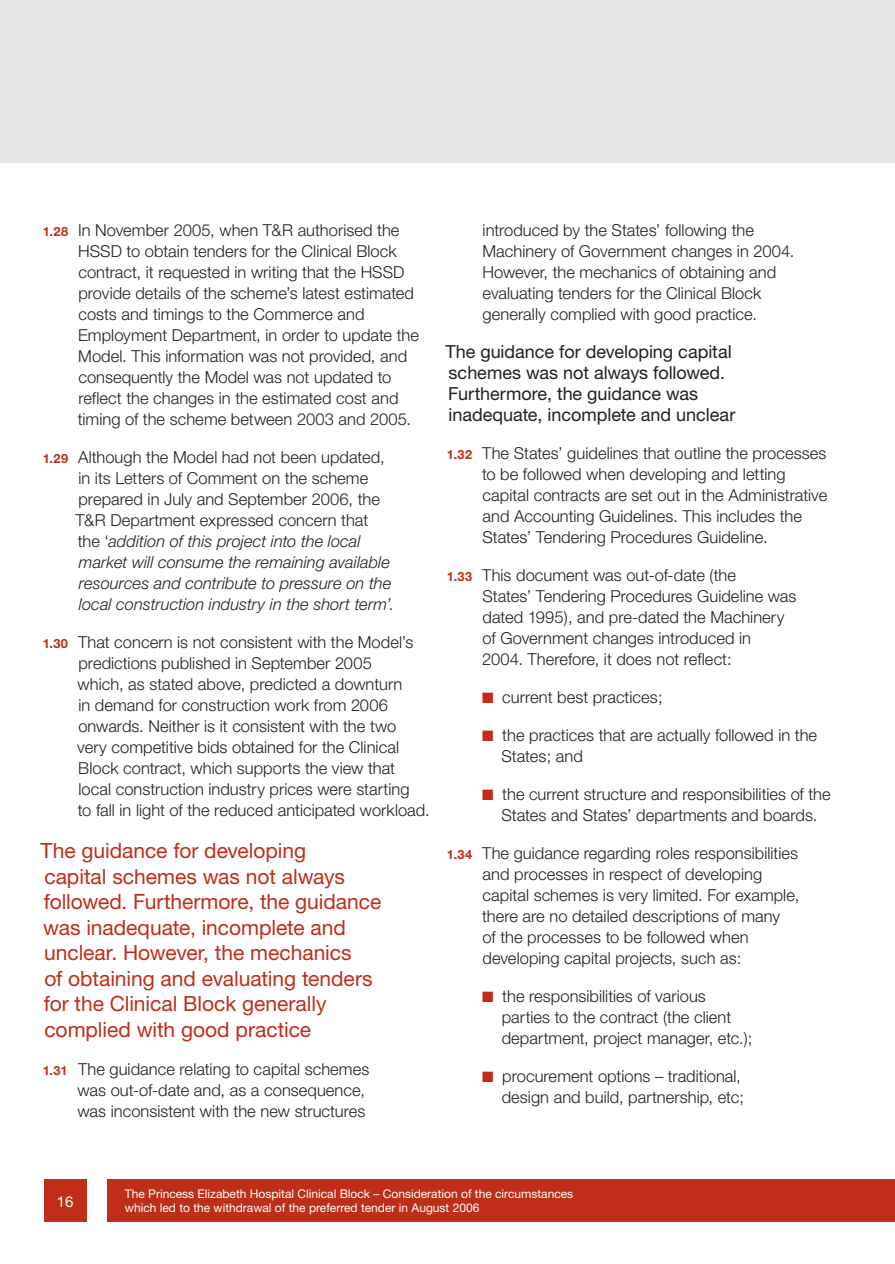
<style>
.page{position:relative;width:895px;height:1264px;background:#fff}
.page>*{position:absolute;margin:0;border:0;box-sizing:border-box;transform-origin:0 0}
.t1{font:21px/25.5px "Helvetica Neue";letter-spacing:-.005em;color:#c02d19}
.t2{font:18px/21px "Helvetica Neue";color:#231f20}
.t3{font:300 16.5px/21px "Helvetica Neue";color:#231f20}
.t4{font:italic 300 16.5px/21px "Helvetica Neue";color:#231f20}
.t5{font:15px "Zapf Dingbats ITC";color:#c02d19}
.t6{font:15px "Helvetica Neue";color:#fff}
.t7{font:12px/14.4px "Helvetica Neue";color:#fff}
.s1{font-weight:700;font-size:12.75px;color:#c02d19}
.s2{font-weight:700;font-style:normal;font-size:12.75px;color:#c02d19}
.s3{font-style:normal}
</style>
<div class="page">
<div style="left:0;top:0;width:894px;height:163px;background:#e6e7e9"></div>
<div style="left:44px;top:1179px;width:43px;height:43px;background:#c02d19"></div>
<div style="left:108px;top:1179px;width:786px;height:43px;background:#c02d19"></div>
<p class="t3" style="left:78px;top:219px;width:342px;text-indent:-35px"><span class="s1">1.28</span> In November 2005, when T&amp;R authorised the HSSD to obtain tenders for the Clinical Block contract, it requested in writing that the HSSD provide details of the scheme’s latest estimated costs and timings to the Commerce and Employment Department, in order to update the Model. This information was not provided, and consequently the Model was not updated to reflect the changes in the estimated cost and timing of the scheme between 2003 and 2005.</p>
<p class="t4" style="left:75px;top:446px;width:320px;text-indent:-33px"><span class="s2">1.29</span> <span class="s3">Although the Model had not been updated, in its Letters of Comment on the scheme prepared in July and September 2006, the T&amp;R Department expressed concern that the ‘</span>addition of this project into the local market will consume the remaining available resources and contribute to pressure on the local construction industry in the short term’.</p>
<p class="t3" style="left:77px;top:631px;width:354px;text-indent:-35px"><span class="s1">1.30</span> That concern is not consistent with the Model’s predictions published in September 2005<br>which, as stated above, predicted a downturn<br>in demand for construction work from 2006 onwards. Neither is it consistent with the two<br>very competitive bids obtained for the Clinical Block contract, which supports the view that local construction industry prices were starting<br>to fall in light of the reduced anticipated workload.</p>
<p class="t1" style="left:41px;top:838px;width:342px">The guidance for developing<br>capital schemes was not always followed. Furthermore, the guidance was inadequate, incomplete and unclear. However, the mechanics<br>of obtaining and evaluating tenders for the Clinical Block generally complied with good practice</p>
<p class="t3" style="left:78px;top:1058px;width:293px;text-indent:-35px"><span class="s1">1.31</span> The guidance relating to capital schemes was out-of-date and, as a consequence, was inconsistent with the new structures</p>
<p class="t3" style="left:482px;top:219px;width:313px">introduced by the States’ following the Machinery of Government changes in 2004.<br>However, the mechanics of obtaining and evaluating tenders for the Clinical Block generally complied with good practice.</p>
<p class="t2" style="left:445px;top:340px;width:291px">The guidance for developing capital schemes was not always followed.<br>Furthermore, the guidance was inadequate, incomplete and unclear</p>
<p class="t3" style="left:482px;top:442px;width:347px;text-indent:-35px"><span class="s1">1.32</span> The States’ guidelines that outline the processes to be followed when developing and letting capital contracts are set out in the Administrative and Accounting Guidelines. This includes the States’ Tendering Procedures Guideline.</p>
<p class="t3" style="left:482px;top:564px;width:316px;text-indent:-35px"><span class="s1">1.33</span> This document was out-of-date (the<br>States’ Tendering Procedures Guideline was dated 1995), and pre-dated the Machinery of Government changes introduced in<br>2004. Therefore, it does not reflect:</p>
<p class="t3" style="left:502px;top:686px;width:162px">current best practices;</p>
<p class="t3" style="left:501px;top:724px;width:317px">the practices that are actually followed in the<br>States; and</p>
<p class="t3" style="left:501px;top:783px;width:330px">the current structure and responsibilities of the<br>States and States’ departments and boards.</p>
<p class="t3" style="left:482px;top:842px;width:319px;text-indent:-35px"><span class="s1">1.34</span> The guidance regarding roles responsibilities and processes in respect of developing capital schemes is very limited. For example, there are no detailed descriptions of many<br>of the processes to be followed when developing capital projects, such as:</p>
<p class="t3" style="left:501px;top:985px;width:252px">the responsibilities of various parties to the contract (the client department, project manager, etc.);</p>
<p class="t3" style="left:501px;top:1065px;width:244px">procurement options – traditional, design and build, partnership, etc;</p>
<p class="t5" style="left:482px;top:690px;width:13px">■</p>
<p class="t5" style="left:482px;top:728px;width:13px">■</p>
<p class="t5" style="left:482px;top:787px;width:13px">■</p>
<p class="t5" style="left:482px;top:989px;width:13px">■</p>
<p class="t5" style="left:482px;top:1069px;width:13px">■</p>
<p class="t6" style="left:57px;top:1192px;width:18px">16</p>
<p class="t7" style="left:125px;top:1186px;width:450px">The Princess Elizabeth Hospital Clinical Block – Consideration of the circumstances which led to the withdrawal of the preferred tender in August 2006</p>
</div>
